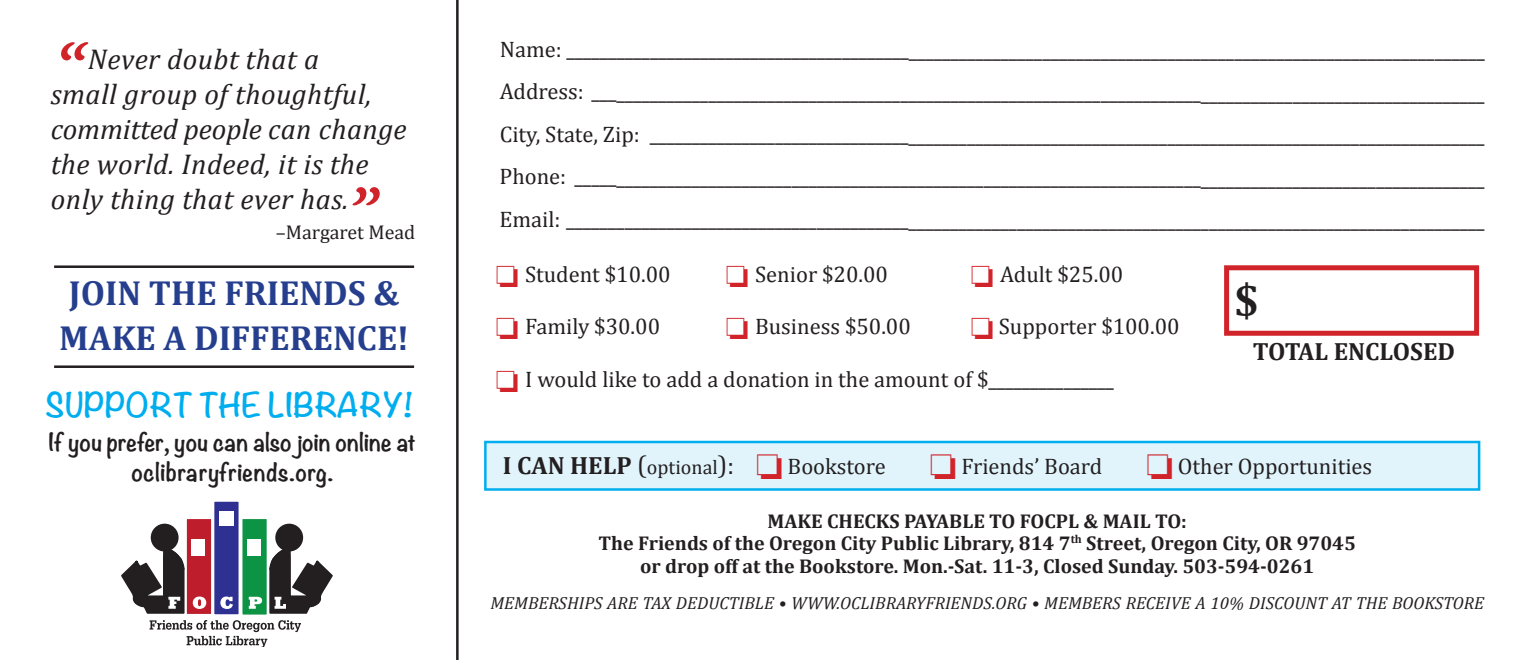
<style>
.page{position:relative;width:1530px;height:660px;background:#fff}
.page>*{position:absolute;margin:0;border:0;box-sizing:border-box;transform-origin:0 0}
.t1{font:italic 600 75px "Garamond Premr Pro";color:#d1232a}
.t2{font:700 45px "Cambria";color:#231f20}
.t3{font:700 35px/45px "Cambria";color:#253f8e}
.t4{font:700 30px "Noteworthy";color:#00aeef}
.t5{font:italic 28.75px/35px "Cambria";letter-spacing:-.005em;color:#231f20}
.t6{font:700 25px "Cambria";color:#231f20}
.t7{font:22.5px/42.5px "Cambria";color:#231f20;text-align:justify}
.t8{font:700 22.5px/30px "Noteworthy";letter-spacing:.005em;color:#231f20;text-align:center}
.t9{font:700 20px "Cambria";color:#231f20}
.t10{font:20px "Cambria";color:#231f20}
.t11{font:italic 17.5px "Cambria";color:#231f20}
.s1{color:#d1232a}
.s2{font-weight:700;font-size:25px}
.s3{font-size:25px}
.s4{font-size:20px}
</style>
<div class="page">
<div style="left:484px;top:441px;width:996px;height:50px;background:#e1f4fc;border:2px solid #00aeef"></div>
<div style="left:1224px;top:265px;width:255px;height:71px;border:5px solid #d1232a"></div>
<hr style="left:456px;top:0;width:3px;height:660px;background:#231f20">
<hr style="left:54px;top:265px;width:360px;height:3px;background:#231f20">
<hr style="left:54px;top:365px;width:360px;height:3px;background:#231f20">
<svg style="left:150px;top:620px;width:151px;height:26px"></svg>
<div style="left:213px;top:501px;width:27px;height:114px;background:#2e3092"></div>
<div style="left:212px;top:500px;width:29px;height:116px;border:2px solid #fff"></div>
<div style="left:186px;top:518px;width:26px;height:97px;background:#be1d2c"></div>
<div style="left:185px;top:517px;width:28px;height:99px;border:2px solid #fff"></div>
<div style="left:242px;top:518px;width:26px;height:98px;background:#0d9344"></div>
<div style="left:241px;top:517px;width:28px;height:100px;border:2px solid #fff"></div>
<div style="left:277px;top:525px;width:25px;height:25px;background:#231f20;border-radius:50%"></div>
<div style="left:275px;top:524px;width:28px;height:28px;border:3px solid #231f20;border-radius:50%"></div>
<div style="left:152px;top:525px;width:25px;height:25px;background:#231f20;border-radius:50%"></div>
<div style="left:151px;top:524px;width:28px;height:28px;border:3px solid #231f20;border-radius:50%"></div>
<div style="left:219px;top:511px;width:15px;height:14px;background:#fff"></div>
<div style="left:192px;top:539px;width:13px;height:17px;background:#fff"></div>
<div style="left:248px;top:539px;width:13px;height:17px;background:#fff"></div>
<svg style="left:121px;top:547px;width:64px;height:67px"></svg>
<svg style="left:193px;top:597px;width:13px;height:12px"></svg>
<svg style="left:220px;top:597px;width:13px;height:12px"></svg>
<svg style="left:249px;top:597px;width:13px;height:12px"></svg>
<svg style="left:269px;top:547px;width:64px;height:67px"></svg>
<h1 class="t1" style="left:51px;top:24px;width:32px">“</h1>
<p class="t5" style="left:51px;top:41px;width:357px;text-indent:37px">Never doubt that a<br>small group ofthoughtful, committed people can change the world. Indeed, it is the only thing that ever has.</p>
<p class="t10" style="left:276px;top:220px;width:141px">–Margaret Mead</p>
<h1 class="t1" style="left:344px;top:169px;width:32px">”</h1>
<h3 class="t3" style="left:59px;top:270px;width:351px">JOIN THE FRIENDS &amp;<br>MAKE A DIFFERENCE!</h3>
<h3 class="t4" style="left:46px;top:378px;width:369px">SUPPORT THE LIBRARY!</h3>
<p class="t8" style="left:49px;top:427px;width:369px">If you prefer, you can also join online at oclibraryfriends.org.</p>
<p class="t7" style="left:500px;top:29px;width:987px">Name: ______________________________________________________________________________________________________________ Address: ___________________________________________________________________________________________________________ City, State, Zip: ____________________________________________________________________________________________________ Phone: _____________________________________________________________________________________________________________ Email: ______________________________________________________________________________________________________________</p>
<p class="t7" style="left:496px;top:253px;width:176px"><span class="s1">□</span> Student $10.00</p>
<p class="t7" style="left:726px;top:253px;width:164px"><span class="s1">□</span> Senior $20.00</p>
<p class="t7" style="left:971px;top:253px;width:154px"><span class="s1">□</span> Adult $25.00</p>
<p class="t7" style="left:496px;top:305px;width:166px"><span class="s1">□</span> Family $30.00</p>
<p class="t7" style="left:726px;top:305px;width:186px"><span class="s1">□</span> Business $50.00</p>
<p class="t7" style="left:971px;top:305px;width:210px"><span class="s1">□</span> Supporter $100.00</p>
<p class="t7" style="left:496px;top:358px;width:619px"><span class="s1">□</span> I would like to add a donation in the amount of $_______________</p>
<h2 class="t2" style="left:1234px;top:273px;width:26px">$</h2>
<p class="t6" style="left:1253px;top:336px;width:204px">TOTAL ENCLOSED</p>
<p class="t6" style="left:503px;top:450px;width:31px">I can</p>
<p class="t7" style="left:570px;top:445px;width:317px"><span class="s2">help</span> <span class="s3">(</span><span class="s4">optional</span><span class="s3">):</span> <span class="s1">□</span> Bookstore</p>
<p class="t7" style="left:930px;top:445px;width:174px"><span class="s1">□</span> Friends’ Board</p>
<p class="t7" style="left:1146px;top:445px;width:227px"><span class="s1">□</span> Other Opportunities</p>
<p class="t9" style="left:768px;top:509px;width:31px">Make</p>
<p class="t9" style="left:827px;top:509px;width:39px">checks</p>
<p class="t9" style="left:904px;top:509px;width:129px">payable to focPl</p>
<p class="t9" style="left:1084px;top:509px;width:32px">&amp; mail</p>
<p class="t9" style="left:1155px;top:509px;width:33px">to :</p>
<p class="t9" style="left:598px;top:531px;width:759px">The Friends of the Oregon City Public Library, 814 7<sup>th</sup> Street, Oregon City, OR 97045</p>
<p class="t9" style="left:640px;top:554px;width:676px">or drop off at the Bookstore. Mon.-Sat. 11-3, Closed Sunday. 503-594-0261</p>
<p class="t11" style="left:490px;top:593px;width:603px">Memberships are tax deductible • www.oclibraryfriends.org • MEMBERS</p>
<p class="t11" style="left:1126px;top:593px;width:11px">RECEI</p>
<p class="t11" style="left:1171px;top:593px;width:89px">VE A 10% DISCOUNT</p>
<p class="t11" style="left:1332px;top:593px;width:35px">AT THE</p>
<p class="t11" style="left:1392px;top:593px;width:54px">BOO KSTORE</p>
</div>
